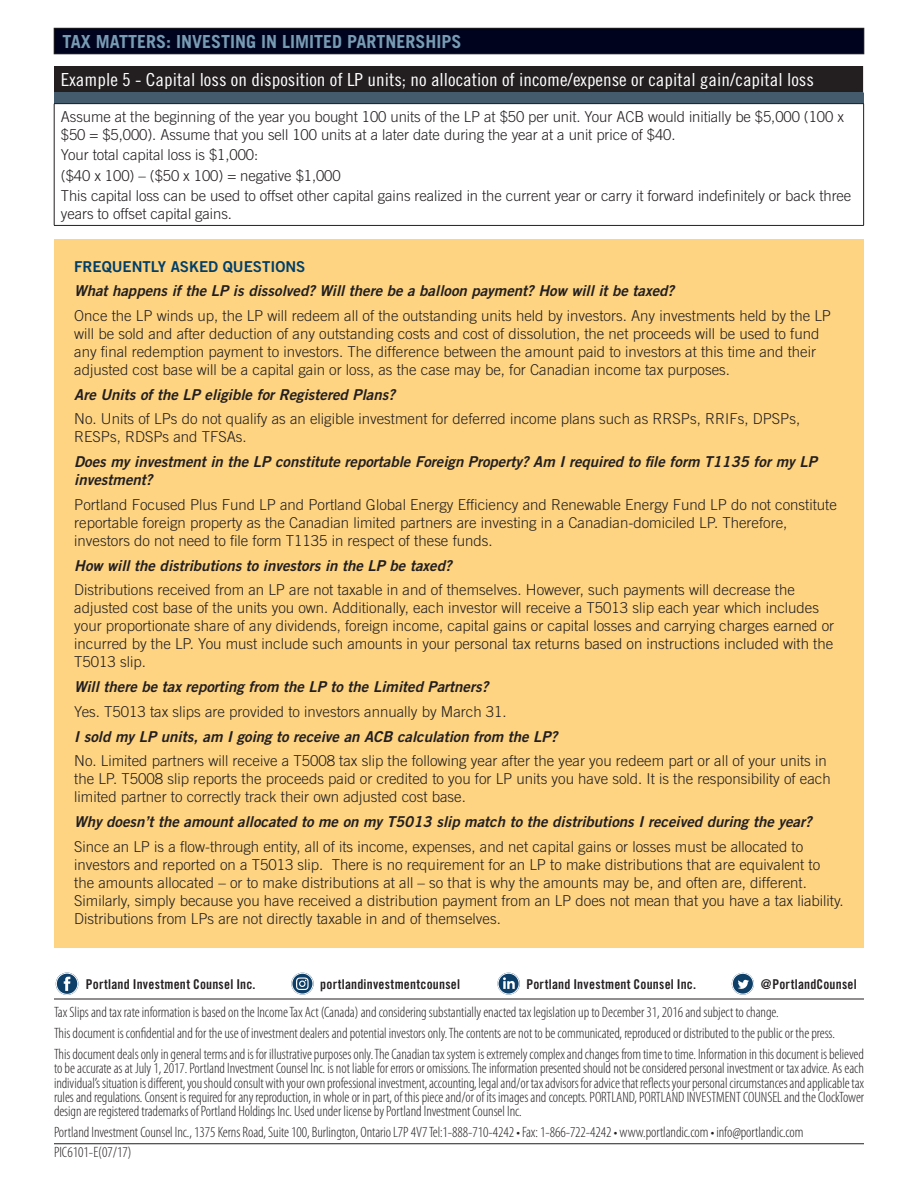
<style>
.page{position:relative;width:918px;height:1188px;background:#fff}
.page>*{position:absolute;margin:0;border:0;box-sizing:border-box;transform-origin:0 0}
.t1{font:18px "Trade Gothic Cond Eighteen";color:#fff;scale:1.08 1}
.t2{font:700 18px "Trade Gothic";color:#789bb4}
.t3{font:300 15px/18px "Trade Gothic";color:#231f20}
.Disclaimer_text{font:300 condensed 15px/14.2px "Myriad Pro";letter-spacing:-.005em;color:#231f20;text-align:justify}
.t4{font:italic 15px/18px "Trade Gothic Bold Two";color:#231f20}
.t5{font:15px "Trade Gothic Bold Two";color:#003e69}
.Body_-_Bullets{font:13.5px "Trade Gothic Bold Cond Twenty";letter-spacing:.015em;color:#231f20}
</style>
<div class="page">
<div style="left:54px;top:240px;width:810px;height:708px;background:#fed482"></div>
<div style="left:54px;top:28px;width:810px;height:26px;background:#00031e"></div>
<div style="left:54px;top:28px;width:810px;height:26px;border:1px solid #231f20"></div>
<div style="left:54px;top:66px;width:810px;height:27px;background:#231f20"></div>
<div style="left:54px;top:93px;width:810px;height:11px;background:#435b6d"></div>
<svg style="left:863px;top:66px;width:1px;height:27px"></svg>
<hr style="left:54px;top:103px;width:810px;height:1px;background:#231f20">
<hr style="left:54px;top:104px;width:1px;height:121px;background:#231f20">
<hr style="left:863px;top:104px;width:1px;height:121px;background:#231f20">
<hr style="left:54px;top:225px;width:810px;height:1px;background:#231f20">
<hr style="left:54px;top:1143px;width:810px;height:1px;background:#231f20">
<hr style="left:54px;top:999px;width:810px;height:1px;background:#231f20">
<svg style="left:732px;top:973px;width:22px;height:22px"></svg>
<svg style="left:738px;top:980px;width:11px;height:9px"></svg>
<div style="left:732px;top:973px;width:22px;height:21px;border:1px solid #fff;border-radius:50%"></div>
<svg style="left:498px;top:973px;width:22px;height:22px"></svg>
<div style="left:498px;top:973px;width:21px;height:21px;border:1px solid #fff;border-radius:50%"></div>
<svg style="left:56px;top:973px;width:23px;height:22px"></svg>
<div style="left:56px;top:973px;width:22px;height:22px;border:1px solid #fff;border-radius:50%"></div>
<svg style="left:291px;top:973px;width:23px;height:22px"></svg>
<p class="t2" style="left:63px;top:31px;width:400px">TAX MATTERS: INVESTING IN LIMITED PARTNERSHIPS</p>
<p class="t1" style="left:61px;top:69px;width:699px">Example 5 - Capital loss on disposition of LP units; no allocation of income/expense or capital gain/capital loss</p>
<p class="t3" style="left:61px;top:108px;width:785px">Assume at the beginning of the year you bought 100 units of the LP at $50 per unit. Your ACB would initially be $5,000 (100 x $50 = $5,000). Assume that you sell 100 units at a later date during the year at a unit price of $40.</p>
<p class="t3" style="left:61px;top:146px;width:199px">Your total capital loss is $1,000:</p>
<p class="t3" style="left:61px;top:166px;width:281px">($40 x 100) – ($50 x 100) = negative $1,000</p>
<p class="t3" style="left:61px;top:186px;width:792px">This capital loss can be used to offset other capital gains realized in the current year or carry it forward indefinitely or back three years to offset capital gains.</p>
<p class="t5" style="left:74px;top:257px;width:233px">FREQUENTLY ASKED QUESTIONS</p>
<p class="t4" style="left:74px;top:282px;width:602px">What happens if the LP is dissolved? Will there be a balloon payment? How will it be taxed?</p>
<p class="t3" style="left:74px;top:306px;width:758px">Once the LP winds up, the LP will redeem all of the outstanding units held by investors. Any investments held by the LP will be sold and after deduction of any outstanding costs and cost of dissolution, the net proceeds will be used to fund any final redemption payment to investors. The difference between the amount paid to investors at this time and their adjusted cost base will be a capital gain or loss, as the case may be, for Canadian income tax purposes.</p>
<p class="t4" style="left:74px;top:385px;width:322px">Are Units of the LP eligible for Registered Plans?</p>
<p class="t3" style="left:74px;top:410px;width:727px">No. Units of LPs do not qualify as an eligible investment for deferred income plans such as RRSPs, RRIFs, DPSPs,<br>RESPs, RDSPs and TFSAs.</p>
<p class="t4" style="left:74px;top:453px;width:744px">Does my investment in the LP constitute reportable Foreign Property? Am I required to file form T1135 for my LP investment?</p>
<p class="t3" style="left:74px;top:495px;width:764px">Portland Focused Plus Fund LP and Portland Global Energy Efficiency and Renewable Energy Fund LP do not constitute reportable foreign property as the Canadian limited partners are investing in a Canadian-domiciled LP. Therefore, investors do not need to file form T1135 in respect of these funds.</p>
<p class="t4" style="left:74px;top:556px;width:379px">How will the distributions to investors in the LP be taxed?</p>
<p class="t3" style="left:74px;top:581px;width:762px">Distributions received from an LP are not taxable in and of themselves. However, such payments will decrease the adjusted cost base of the units you own. Additionally, each investor will receive a T5013 slip each year which includes your proportionate share of any dividends, foreign income, capital gains or capital losses and carrying charges earned or incurred by the LP. You must include such amounts in your personal tax returns based on instructions included with the T5013 slip.</p>
<p class="t4" style="left:74px;top:678px;width:416px">Will there be tax reporting from the LP to the Limited Partners?</p>
<p class="t3" style="left:74px;top:702px;width:434px">Yes. T5013 tax slips are provided to investors annually by March 31.</p>
<p class="t4" style="left:74px;top:727px;width:485px">I sold my LP units, am I going to receive an ACB calculation from the LP?</p>
<p class="t3" style="left:74px;top:752px;width:758px">No. Limited partners will receive a T5008 tax slip the following year after the year you redeem part or all of your units in the LP. T5008 slip reports the proceeds paid or credited to you for LP units you have sold. It is the responsibility of each limited partner to correctly track their own adjusted cost base.</p>
<p class="t4" style="left:74px;top:813px;width:739px">Why doesn’t the amount allocated to me on my T5013 slip match to the distributions I received during the year?</p>
<p class="t3" style="left:74px;top:837px;width:771px">Since an LP is a flow-through entity, all of its income, expenses, and net capital gains or losses must be allocated to investors and reported on a T5013 slip. There is no requirement for an LP to make distributions that are equivalent to the amounts allocated – or to make distributions at all – so that is why the amounts may be, and often are, different.<br>Similarly, simply because you have received a distribution payment from an LP does not mean that you have a tax liability.<br>Distributions from LPs are not directly taxable in and of themselves.</p>
<p class="Body_-_Bullets" style="left:86px;top:976px;width:171px">Portland Investment Counsel Inc.</p>
<p class="Body_-_Bullets" style="left:320px;top:976px;width:141px">portlandinvestmentcounsel</p>
<p class="Body_-_Bullets" style="left:526px;top:976px;width:171px">Portland Investment Counsel Inc.</p>
<p class="Body_-_Bullets" style="left:761px;top:976px;width:97px">@PortlandCounsel</p>
<p class="Disclaimer_text" style="left:54px;top:1005px;width:726px">Tax Slips and tax rate information is based on the Income Tax Act (Canada) and considering substantially enacted tax legislation up to December 31, 2016 and subject to change.</p>
<p class="Disclaimer_text" style="left:54px;top:1026px;width:782px">This document is confidential and for the use of investment dealers and potential investors only. The contents are not to be communicated, reproduced or distributed to the public or the press.</p>
<p class="Disclaimer_text" style="left:54px;top:1047px;width:812px">This document deals only in general terms and is for illustrative purposes only. The Canadian tax system is extremely complex and changes from time to time. Information in this document is believed to be accurate as at July 1, 2017. Portland Investment Counsel Inc. is not liable for errors or omissions. The information presented should not be considered personal investment or tax advice. As each individual’s situation is different, you should consult with your own professional investment, accounting, legal and/or tax advisors for advice that reflects your personal circumstances and applicable tax rules and regulations. Consent is required for any reproduction, in whole or in part, of this piece and/or of its images and concepts. PORTLAND, PORTLAND INVESTMENT COUNSEL and the ClockTower design are registered trademarks of Portland Holdings Inc. Used under license by Portland Investment Counsel Inc.</p>
<p class="Disclaimer_text" style="left:54px;top:1125px;width:751px">Portland Investment Counsel Inc., 1375 Kerns Road, Suite 100, Burlington, Ontario L7P 4V7 Tel:1-888-710-4242 • Fax: 1-866-722-4242 • www.portlandic.com • info@portlandic.com</p>
<p class="Disclaimer_text" style="left:54px;top:1144px;width:79px">PIC6101-E(07/17)</p>
</div>
